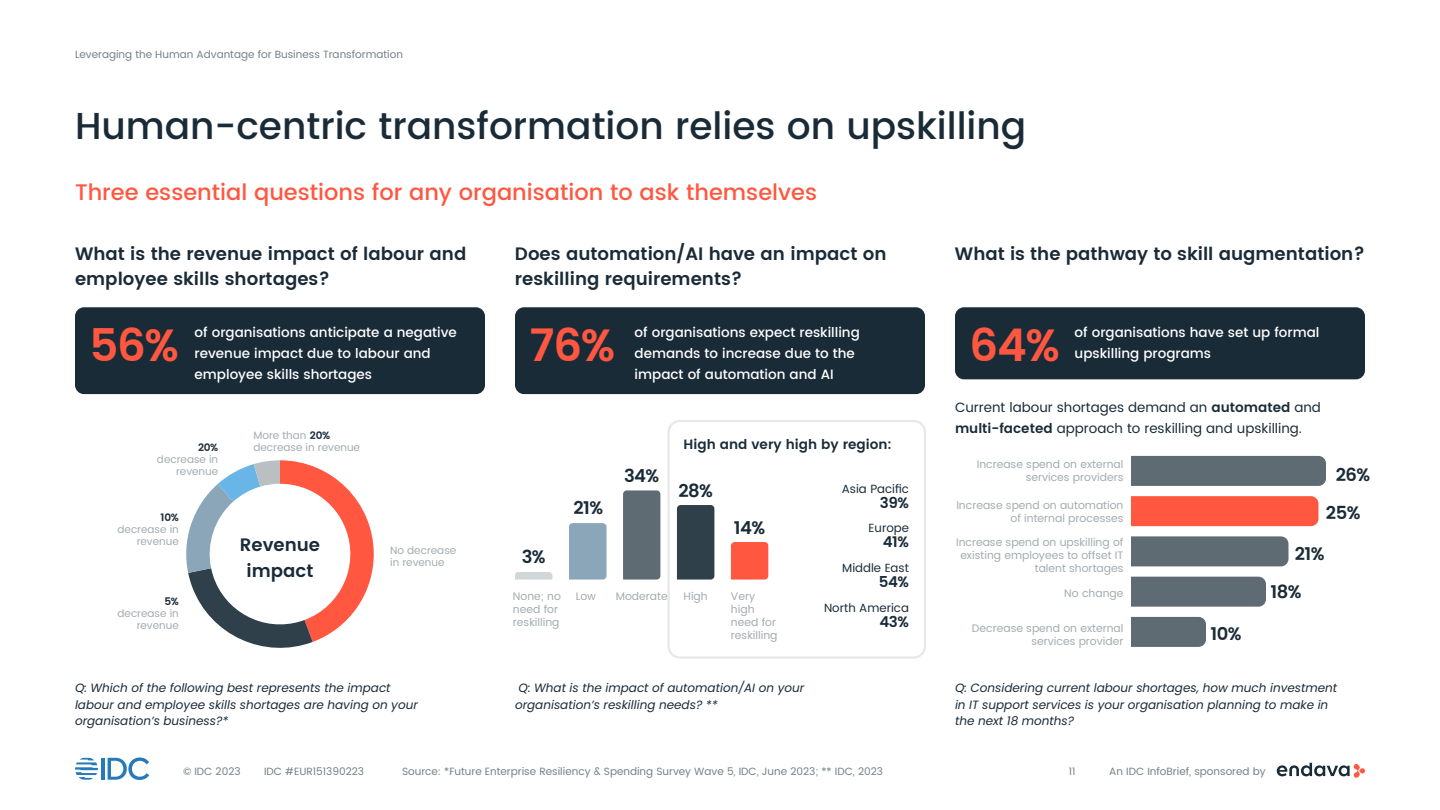
<style>
.page{position:relative;width:1440px;height:810px;background:#fff}
.page>*{position:absolute;margin:0;border:0;box-sizing:border-box;transform-origin:0 0}
.t1{font:600 45px "Poppins";color:#ff5740}
.t2{font:500 37.5px "Poppins";color:#1a2b38}
.t3{font:500 22.5px "Poppins";color:#ff5740}
.t4{font:600 18px/25.5px "Poppins";color:#1a2b38}
.t5{font:600 15px "Poppins";letter-spacing:-.03em;color:#1a2b38}
.t6{font:500 13.5px/21px "Poppins";color:#fff}
.t7{font:13.5px/21px "Poppins";color:#1a2b38}
.t8{font:600 13.5px "Poppins";color:#1a2b38}
.t9{font:italic 12px/16.5px "Poppins";color:#1a2b38}
.t10{font:11.85px "Poppins";color:#1a2b38}
.t11{font:10.88px/13px "Poppins";color:#a3abb0;text-align:right}
.t12{font:10.5px "Poppins";color:#758087}
.t13{font:10.5px/12px "Poppins";color:#a3abb0;text-align:right}
.t14{font:600 10.5px "Poppins";color:#1a2b38}
.s1{font-weight:600;color:#1a2b38}
.s2{font-weight:600}
</style>
<div class="page">
<hr style="left:101px;top:758px;width:4px;height:22px;background:#257abb">
<svg style="left:108px;top:757px;width:41px;height:23px"></svg>
<svg style="left:75px;top:758px;width:23px;height:22px"></svg>
<svg style="left:1277px;top:763px;width:88px;height:15px"></svg>
<div style="left:667px;top:420px;width:259px;height:239px;border:2px solid #e8e8eb;border-radius:11px"></div>
<div style="left:75px;top:307px;width:410px;height:87px;background:#1a2b38;border-radius:9px"></div>
<div style="left:515px;top:307px;width:410px;height:87px;background:#1a2b38;border-radius:9px"></div>
<div style="left:955px;top:307px;width:410px;height:72px;background:#1a2b38;border-radius:9px"></div>
<svg style="left:186px;top:460px;width:188px;height:188px"></svg>
<svg style="left:515px;top:572px;width:37px;height:8px"></svg>
<div style="left:569px;top:523px;width:38px;height:57px;background:#8aa6b8"></div>
<div style="left:623px;top:490px;width:37px;height:90px;background:#5e6b73"></div>
<div style="left:677px;top:505px;width:37px;height:75px;background:#30404a"></div>
<svg style="left:731px;top:542px;width:37px;height:38px"></svg>
<div style="left:1131px;top:456px;width:195px;height:30px;background:#5e6b73"></div>
<div style="left:1131px;top:496px;width:187px;height:30px;background:#ff5740"></div>
<div style="left:1131px;top:577px;width:135px;height:30px;background:#5e6b73"></div>
<div style="left:1131px;top:536px;width:157px;height:30px;background:#5e6b73"></div>
<div style="left:1131px;top:617px;width:75px;height:30px;background:#5e6b73"></div>
<p class="t12" style="left:75px;top:46px;width:330px">Leveraging the Human Advantage for Business Transformation</p>
<h2 class="t2" style="left:75px;top:99px;width:953px">Human-centric transformation relies on upskilling</h2>
<h3 class="t3" style="left:75px;top:175px;width:744px">Three essential questions for any organisation to ask themselves</h3>
<h3 class="t4" style="left:75px;top:241px;width:393px">What is the revenue impact of labour and employee skills shortages?</h3>
<h3 class="t4" style="left:515px;top:241px;width:373px">Does automation/AI have an impact on reskilling requirements?</h3>
<h3 class="t4" style="left:955px;top:241px;width:411px">What is the pathway to skill augmentation?</h3>
<h1 class="t1" style="left:90px;top:311px;width:91px">56%</h1>
<h1 class="t1" style="left:530px;top:311px;width:87px">76%</h1>
<h1 class="t1" style="left:970px;top:311px;width:92px">64%</h1>
<p class="t6" style="left:195px;top:322px;width:264px">of organisations anticipate a negative revenue impact due to labour and employee skills shortages</p>
<p class="t6" style="left:635px;top:322px;width:227px">of organisations expect reskilling demands to increase due to the impact of automation and AI</p>
<p class="t6" style="left:1075px;top:322px;width:246px">of organisations have set up formal upskilling programs</p>
<p class="t14" style="left:198px;top:439px;width:22px">20%</p>
<p class="t13" style="left:157px;top:454px;width:63px">decrease in revenue</p>
<p class="t14" style="left:161px;top:510px;width:20px">10%</p>
<p class="t13" style="left:118px;top:524px;width:63px">decrease in revenue</p>
<p class="t14" style="left:164px;top:594px;width:16px">5%</p>
<p class="t13" style="left:118px;top:608px;width:63px">decrease in revenue</p>
<p class="t13" style="left:253px;top:430px;width:108px;text-align:left">More than <span class="s1">20% </span>decrease in revenue</p>
<h3 class="t4" style="left:240px;top:533px;width:82px;text-align:center">Revenue impact</h3>
<p class="t13" style="left:390px;top:545px;width:68px;text-align:left">No decrease in revenue</p>
<h3 class="t4" style="left:573px;top:496px;width:31px">21%</h3>
<h3 class="t4" style="left:522px;top:545px;width:26px">3%</h3>
<p class="t11" style="left:513px;top:590px;width:49px;text-align:left">None; no need for reskilling</p>
<p class="t11" style="left:576px;top:590px;width:22px">Low</p>
<h3 class="t4" style="left:624px;top:464px;width:37px">34%</h3>
<p class="t11" style="left:616px;top:590px;width:53px">Moderate</p>
<p class="t8" style="left:684px;top:434px;width:210px">High and very high by region:</p>
<h3 class="t4" style="left:678px;top:479px;width:36px">28%</h3>
<h3 class="t4" style="left:734px;top:516px;width:33px">14%</h3>
<p class="t11" style="left:684px;top:590px;width:26px">High</p>
<p class="t11" style="left:731px;top:590px;width:48px;text-align:left">Very high need for reskilling</p>
<p class="t10" style="left:842px;top:480px;width:69px">Asia Pacific</p>
<p class="t5" style="left:880px;top:491px;width:31px">39%</p>
<p class="t10" style="left:869px;top:520px;width:42px">Europe</p>
<p class="t5" style="left:883px;top:531px;width:28px">41%</p>
<p class="t10" style="left:842px;top:560px;width:68px">Middle East</p>
<p class="t5" style="left:879px;top:571px;width:32px">54%</p>
<p class="t10" style="left:824px;top:599px;width:86px">North America</p>
<p class="t5" style="left:879px;top:611px;width:31px">43%</p>
<p class="t7" style="left:955px;top:397px;width:368px">Current labour shortages demand an <span class="s2">automated</span> and <span class="s2">multi-faceted</span> approach to reskilling and upskilling.</p>
<p class="t11" style="left:977px;top:458px;width:148px">Increase spend on external services providers</p>
<p class="t11" style="left:956px;top:499px;width:169px">Increase spend on automation of internal processes</p>
<p class="t11" style="left:956px;top:536px;width:169px">Increase spend on upskilling of existing employees to offset IT talent shortages</p>
<p class="t11" style="left:1064px;top:587px;width:61px">No change</p>
<p class="t11" style="left:972px;top:622px;width:153px">Decrease spend on external services provider</p>
<h3 class="t4" style="left:1210px;top:621px;width:33px">10%</h3>
<h3 class="t4" style="left:1326px;top:457px;width:46px;line-height:37.7px;text-align:center">26%<br>25%</h3>
<h3 class="t4" style="left:1295px;top:541px;width:31px">21%</h3>
<h3 class="t4" style="left:1271px;top:580px;width:33px">18%</h3>
<p class="t9" style="left:75px;top:680px;width:344px">Q: Which of the following best represents the impact labour and employee skills shortages are having on your organisation’s business?*</p>
<p class="t9" style="left:515px;top:680px;width:291px">Q: What is the impact of automation/AI on your organisation’s reskilling needs? **</p>
<p class="t9" style="left:955px;top:680px;width:384px">Q: Considering current labour shortages, how much investment in IT support services is your organisation planning to make in the next 18 months?</p>
<p class="t12" style="left:183px;top:763px;width:59px">© IDC 2023</p>
<p class="t12" style="left:264px;top:763px;width:102px">IDC #EUR151390223</p>
<p class="t12" style="left:1069px;top:763px;width:8px">11</p>
<p class="t12" style="left:1109px;top:763px;width:158px">An IDC InfoBrief, sponsored by</p>
<p class="t12" style="left:402px;top:763px;width:483px">Source: *Future Enterprise Resiliency &amp; Spending Survey Wave 5, IDC, June 2023; ** IDC, 2023</p>
</div>
